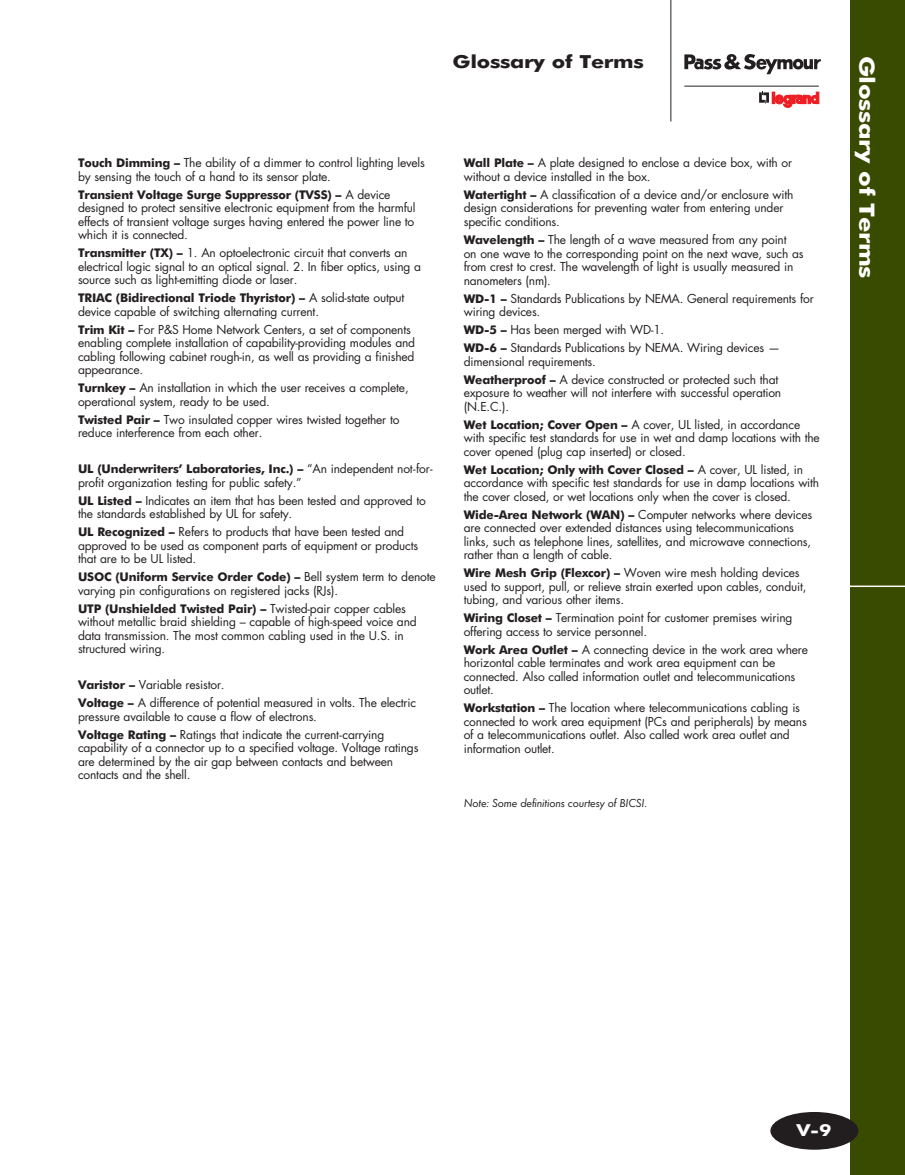
<style>
.page{position:relative;width:905px;height:1175px;background:#fff}
.page>*{position:absolute;margin:0;border:0;box-sizing:border-box;transform-origin:0 0}
.side-bars{font:700 21px "Futura BT";letter-spacing:-.015em;color:#fff;scale:1.2 1}
.Head{font:700 18px "Futura BT";letter-spacing:-.015em;color:#231f20;scale:1.2 1}
.t1{font:700 16.5px "Futura BT";color:#fff;scale:1.2 1}
.glossary{font:12px/13.5px "Futura Std";letter-spacing:-.015em;color:#231f20}
.glossary-2{font:italic 12px "Futura T";letter-spacing:-.015em;color:#231f20}
.s1{font-family:"Futura BT";font-weight:700}
</style>
<div class="page">
<div style="left:850px;top:0;width:54px;height:1174px;background:#394b00"></div>
<hr style="left:847px;top:585px;width:57px;height:2px;background:#fff">
<hr style="left:684px;top:86px;width:134px;height:1px;background:#231f20">
<svg style="left:684px;top:54px;width:136px;height:20px"></svg>
<svg style="left:759px;top:91px;width:60px;height:16px"></svg>
<hr style="left:670px;top:0;width:1px;height:121px;background:#231f20">
<div style="left:770px;top:1112px;width:88px;height:37px;background:#221e20;border-radius:50%"></div>
<p class="Head" style="left:452px;top:51px;width:161px">Glossary of Terms</p>
<p class="glossary" style="left:78px;top:156px;width:348px"><span class="s1">Touch Dimming –</span> The ability of a dimmer to control lighting levels by sensing the touch of a hand to its sensor plate.</p>
<p class="glossary" style="left:78px;top:188px;width:339px"><span class="s1">Transient Voltage Surge Suppressor (TVSS) –</span> A device designed to protect sensitive electronic equipment from the harmful effects of transient voltage surges having entered the power line to which it is connected.</p>
<p class="glossary" style="left:78px;top:246px;width:344px"><span class="s1">Transmitter (TX) –</span> 1. An optoelectronic circuit that converts an electrical logic signal to an optical signal. 2. In fiber optics, using a source such as light-emitting diode or laser.</p>
<p class="glossary" style="left:78px;top:291px;width:328px"><span class="s1">TRIAC (Bidirectional Triode Thyristor) –</span> A solid-state output device capable of switching alternating current.</p>
<p class="glossary" style="left:78px;top:323px;width:338px"><span class="s1">Trim Kit –</span> For P&amp;S Home Network Centers, a set of components enabling complete installation of capability-providing modules and cabling following cabinet rough-in, as well as providing a finished appearance.</p>
<p class="glossary" style="left:78px;top:381px;width:332px"><span class="s1">Turnkey –</span> An installation in which the user receives a complete, operational system, ready to be used.</p>
<p class="glossary" style="left:78px;top:413px;width:323px"><span class="s1">Twisted Pair –</span> Two insulated copper wires twisted together to reduce interference from each other.</p>
<p class="glossary" style="left:78px;top:462px;width:356px"><span class="s1">UL (Underwriters’ Laboratories, Inc.) –</span> “An independent not-for&shy;profit organization testing for public safety.”</p>
<p class="glossary" style="left:78px;top:494px;width:349px"><span class="s1">UL Listed –</span> Indicates an item that has been tested and approved to the standards established by UL for safety.</p>
<p class="glossary" style="left:78px;top:525px;width:341px"><span class="s1">UL Recognized –</span> Refers to products that have been tested and approved to be used as component parts of equipment or products that are to be UL listed.</p>
<p class="glossary" style="left:78px;top:570px;width:359px"><span class="s1">USOC (Uniform Service Order Code) –</span> Bell system term to denote varying pin configurations on registered jacks (RJs).</p>
<p class="glossary" style="left:78px;top:602px;width:340px"><span class="s1">UTP (Unshielded Twisted Pair) –</span> Twisted-pair copper cables without metallic braid shielding – capable of high-speed voice and data transmission. The most common cabling used in the U.S. in structured wiring.</p>
<p class="glossary" style="left:78px;top:678px;width:148px"><span class="s1">Varistor –</span> Variable resistor.</p>
<p class="glossary" style="left:78px;top:696px;width:339px"><span class="s1">Voltage –</span> A difference of potential measured in volts. The electric pressure available to cause a flow of electrons.</p>
<p class="glossary" style="left:78px;top:728px;width:342px"><span class="s1">Voltage Rating –</span> Ratings that indicate the current-carrying capability of a connector up to a specified voltage. Voltage ratings are determined by the air gap between contacts and between contacts and the shell.</p>
<p class="glossary" style="left:464px;top:156px;width:330px"><span class="s1">Wall Plate –</span> A plate designed to enclose a device box, with or without a device installed in the box.</p>
<p class="glossary" style="left:464px;top:188px;width:331px"><span class="s1">Watertight –</span> A classification of a device and/or enclosure with design considerations for preventing water from entering under specific conditions.</p>
<p class="glossary" style="left:464px;top:233px;width:341px"><span class="s1">Wavelength –</span> The length of a wave measured from any point<br>on one wave to the corresponding point on the next wave, such as from crest to crest. The wavelength of light is usually measured in nanometers (nm).</p>
<p class="glossary" style="left:464px;top:291px;width:351px"><span class="s1">WD-1 –</span> Standards Publications by NEMA. General requirements for wiring devices.</p>
<p class="glossary" style="left:464px;top:323px;width:202px"><span class="s1">WD-5 –</span> Has been merged with WD-1.</p>
<p class="glossary" style="left:464px;top:341px;width:318px"><span class="s1">WD-6 –</span> Standards Publications by NEMA. Wiring devices — dimensional requirements.</p>
<p class="glossary" style="left:464px;top:372px;width:319px"><span class="s1">Weatherproof –</span> A device constructed or protected such that exposure to weather will not interfere with successful operation (N.E.C.).</p>
<p class="glossary" style="left:464px;top:417px;width:357px"><span class="s1">Wet Location; Cover Open –</span> A cover, UL listed, in accordance with specific test standards for use in wet and damp locations with the cover opened (plug cap inserted) or closed.</p>
<p class="glossary" style="left:464px;top:462px;width:357px"><span class="s1">Wet Location; Only with Cover Closed –</span> A cover, UL listed, in accordance with specific test standards for use in damp locations with the cover closed, or wet locations only when the cover is closed.</p>
<p class="glossary" style="left:464px;top:507px;width:350px"><span class="s1">Wide-Area Network (WAN) –</span> Computer networks where devices are connected over extended distances using telecommunications links, such as telephone lines, satellites, and microwave connections, rather than a length of cable.</p>
<p class="glossary" style="left:464px;top:566px;width:344px"><span class="s1">Wire Mesh Grip (Flexcor) –</span> Woven wire mesh holding devices used to support, pull, or relieve strain exerted upon cables, conduit, tubing, and various other items.</p>
<p class="glossary" style="left:464px;top:611px;width:330px"><span class="s1">Wiring Closet –</span> Termination point for customer premises wiring offering access to service personnel.</p>
<p class="glossary" style="left:464px;top:642px;width:346px"><span class="s1">Work Area Outlet –</span> A connecting device in the work area where horizontal cable terminates and work area equipment can be connected. Also called information outlet and telecommunications outlet.</p>
<p class="glossary" style="left:464px;top:701px;width:344px"><span class="s1">Workstation –</span> The location where telecommunications cabling is connected to work area equipment (PCs and peripherals) by means of a telecommunications outlet. Also called work area outlet and information outlet.</p>
<p class="glossary-2" style="left:464px;top:795px;width:185px">Note: Some definitions courtesy of BICSI.</p>
<p class="side-bars" style="left:879px;top:56px;width:187px;rotate:90deg">Glossary of Terms</p>
<p class="t1" style="left:796px;top:1119px;width:31px">V-9</p>
</div>
